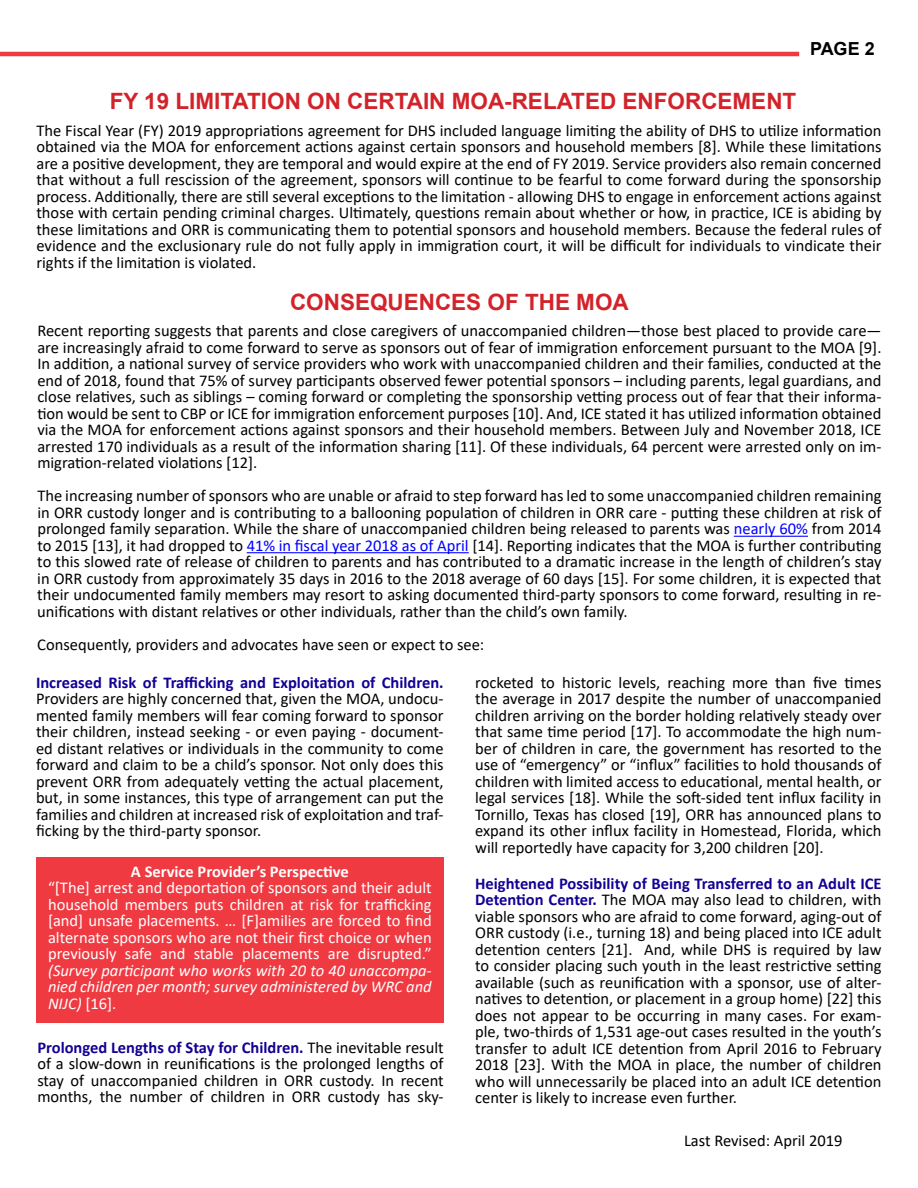
<style>
.page{position:relative;width:918px;height:1188px;background:#fff}
.page>*{position:absolute;margin:0;border:0;box-sizing:border-box;transform-origin:0 0}
.t1{font:700 22.5px "Arial";color:#d2232a}
.t2{font:700 18px "Arial";color:#000}
.t3{font:16.5px/16.5px "Calibri";color:#000;text-align:justify}
.t4{font:16.5px/16.5px "Calibri";color:#fff;text-align:justify}
.t5{font:italic 16.5px/16.5px "Calibri";color:#fff;text-align:justify}
.t6{font:700 16.5px "Calibri";color:#120194}
.t7{font:700 16.5px "Calibri";color:#fff}
.s1{color:#00f}
.s2{font-style:normal}
.s3{font-weight:700;color:#120194}
</style>
<div class="page">
<hr style="left:734px;top:536px;width:74px;height:1px;background:#00f">
<hr style="left:247px;top:552px;width:222px;height:1px;background:#00f">
<hr style="left:0;top:52px;width:799px;height:4px;background:#ef3a42">
<div style="left:36px;top:857px;width:408px;height:165px;background:#ef3a42"></div>
<p class="t2" style="left:810px;top:36px;width:66px">PAGE 2</p>
<h1 class="t1" style="left:110px;top:85px;width:688px">FY 19 LIMITATION ON CERTAIN MOA-RELATED ENFORCEMENT</h1>
<p class="t3" style="left:36px;top:122px;width:847px">The Fiscal Year (FY) 2019 appropriations agreement for DHS included language limiting the ability of DHS to utilize information obtained via the MOA for enforcement actions against certain sponsors and household members [8]. While these limitations are a positive development, they are temporal and would expire at the end of FY 2019. Service providers also remain concerned that without a full rescission of the agreement, sponsors will continue to be fearful to come forward during the sponsorship process. Additionally, there are still several exceptions to the limitation - allowing DHS to engage in enforcement actions against those with certain pending criminal charges. Ultimately, questions remain about whether or how, in practice, ICE is abiding by these limitations and ORR is communicating them to potential sponsors and household members. Because the federal rules of evidence and the exclusionary rule do not fully apply in immigration court, it will be difficult for individuals to vindicate their rights if the limitation is violated.</p>
<h1 class="t1" style="left:290px;top:286px;width:340px">CONSEQUENCES OF THE MOA</h1>
<p class="t3" style="left:37px;top:322px;width:846px">Recent reporting suggests that parents and close caregivers of unaccompanied children—those best placed to provide care— are increasingly afraid to come forward to serve as sponsors out of fear of immigration enforcement pursuant to the MOA [9].<br>In addition, a national survey of service providers who work with unaccompanied children and their families, conducted at the end of 2018, found that 75% of survey participants observed fewer potential sponsors – including parents, legal guardians, and close relatives, such as siblings – coming forward or completing the sponsorship vetting process out of fear that their informa&shy;tion would be sent to CBP or ICE for immigration enforcement purposes [10]. And, ICE stated it has utilized information obtained via the MOA for enforcement actions against sponsors and their household members. Between July and November 2018, ICE arrested 170 individuals as a result of the information sharing [11]. Of these individuals, 64 percent were arrested only on im&shy;migration-related violations [12].</p>
<p class="t3" style="left:37px;top:487px;width:846px">The increasing number of sponsors who are unable or afraid to step forward has led to some unaccompanied children remaining in ORR custody longer and is contributing to a ballooning population of children in ORR care - putting these children at risk of prolonged family separation. While the share of unaccompanied children being released to parents was <span class="s1">nearly 60%</span> from 2014 to 2015 [13], it had dropped to <span class="s1">41% in fiscal year 2018 as of April</span> [14]. Reporting indicates that the MOA is further contributing to this slowed rate of release of children to parents and has contributed to a dramatic increase in the length of children’s stay in ORR custody from approximately 35 days in 2016 to the 2018 average of 60 days [15]. For some children, it is expected that their undocumented family members may resort to asking documented third-party sponsors to come forward, resulting in re&shy;unifications with distant relatives or other individuals, rather than the child’s own family.</p>
<p class="t3" style="left:37px;top:636px;width:449px">Consequently, providers and advocates have seen or expect to see:</p>
<p class="t6" style="left:36px;top:670px;width:409px">Increased Risk of Trafficking and Exploitation of Children.</p>
<p class="t3" style="left:36px;top:690px;width:409px">Providers are highly concerned that, given the MOA, undocu&shy;mented family members will fear coming forward to sponsor their children, instead seeking - or even paying - document&shy;ed distant relatives or individuals in the community to come forward and claim to be a child’s sponsor. Not only does this prevent ORR from adequately vetting the actual placement, but, in some instances, this type of arrangement can put the families and children at increased risk of exploitation and traf&shy;ficking by the third-party sponsor.</p>
<p class="t7" style="left:131px;top:860px;width:219px">A Service Provider’s Perspective</p>
<p class="t4" style="left:48px;top:879px;width:385px">“[The] arrest and deportation of sponsors and their adult household members puts children at risk for trafficking [and] unsafe placements. … [F]amilies are forced to find alternate sponsors who are not their first choice or when previously safe and stable placements are disrupted.”</p>
<p class="t5" style="left:48px;top:961px;width:385px">(Survey participant who works with 20 to 40 unaccompa&shy;nied children per month; survey administered by WRC and NIJC) <span class="s2">[16].</span></p>
<p class="t3" style="left:37px;top:1039px;width:408px"><span class="s3">Prolonged Lengths of Stay for Children.</span> The inevitable result of a slow-down in reunifications is the prolonged lengths of stay of unaccompanied children in ORR custody. In recent months, the number of children in ORR custody has sky-</p>
<p class="t3" style="left:475px;top:673px;width:408px">rocketed to historic levels, reaching more than five times the average in 2017 despite the number of unaccompanied children arriving on the border holding relatively steady over that same time period [17]. To accommodate the high num&shy;ber of children in care, the government has resorted to the use of “emergency” or “influx” facilities to hold thousands of children with limited access to educational, mental health, or legal services [18]. While the soft-sided tent influx facility in Tornillo, Texas has closed [19], ORR has announced plans to expand its other influx facility in Homestead, Florida, which will reportedly have capacity for 3,200 children [20].</p>
<p class="t3" style="left:475px;top:875px;width:408px"><span class="s3">Heightened Possibility of Being Transferred to an Adult ICE Detention Center.</span> The MOA may also lead to children, with viable sponsors who are afraid to come forward, aging-out of ORR custody (i.e., turning 18) and being placed into ICE adult detention centers [21]. And, while DHS is required by law to consider placing such youth in the least restrictive setting available (such as reunification with a sponsor, use of alter&shy;natives to detention, or placement in a group home) [22] this does not appear to be occurring in many cases. For exam&shy;ple, two-thirds of 1,531 age-out cases resulted in the youth’s transfer to adult ICE detention from April 2016 to February 2018 [23]. With the MOA in place, the number of children who will unnecessarily be placed into an adult ICE detention center is likely to increase even further.</p>
<p class="t3" style="left:684px;top:1132px;width:160px">Last Revised: April 2019</p>
</div>
